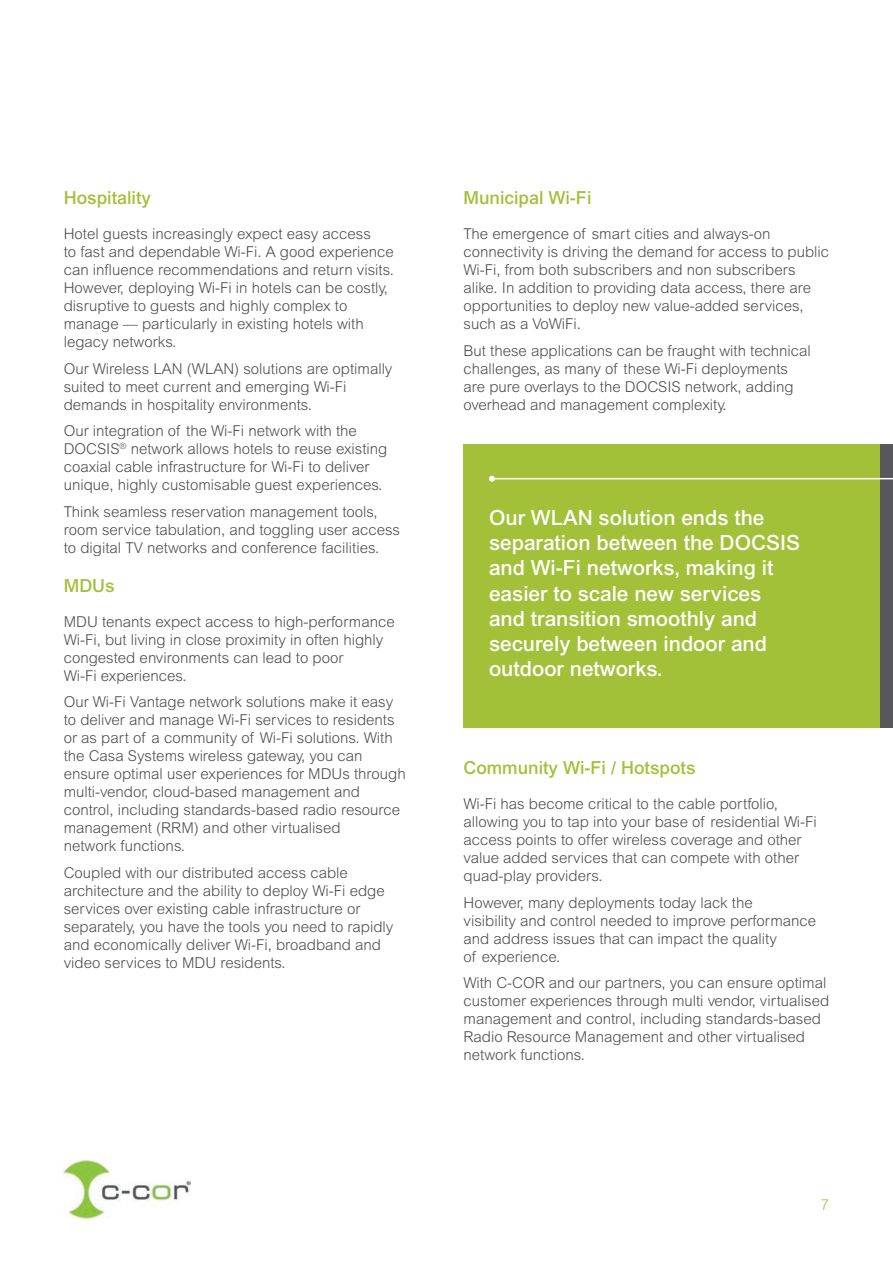
<style>
.page{position:relative;width:893px;height:1263px;background:#fff}
.page>*{position:absolute;margin:0;border:0;box-sizing:border-box;transform-origin:0 0}
.t1{font:500 21px/25.2px "Arial MT Std";color:#fff}
.t2{font:500 18px "Arial MT Std";color:#a3c039}
.t3{font:300 15px/18px "Arial MT Std";color:#4c4d4e}
.t4{font:300 15px "Arial MT Std";color:#a3c039}
</style>
<div class="page">
<img style="left:64px;top:1161px;width:127px;height:57px">
<div style="left:463px;top:444px;width:430px;height:283px;background:#a3c039"></div>
<div style="left:880px;top:444px;width:13px;height:283px;background:#58575b"></div>
<hr style="left:492px;top:478px;width:401px;height:1px;background:#fff">
<svg style="left:489px;top:476px;width:6px;height:6px"></svg>
<p class="t2" style="left:64px;top:188px;width:89px">Hospitality</p>
<p class="t3" style="left:64px;top:225px;width:332px">Hotel guests increasingly expect easy access<br>to fast and dependable Wi-Fi. A good experience can influence recommendations and return visits.<br>However, deploying Wi-Fi in hotels can be costly, disruptive to guests and highly complex to manage — particularly in existing hotels with legacy networks.</p>
<p class="t3" style="left:64px;top:360px;width:330px">Our Wireless LAN (WLAN) solutions are optimally suited to meet current and emerging Wi-Fi demands in hospitality environments.</p>
<p class="t3" style="left:64px;top:422px;width:325px">Our integration of the Wi-Fi network with the DOCSIS<sup>®</sup> network allows hotels to reuse existing coaxial cable infrastructure for Wi-Fi to deliver unique, highly customisable guest experiences.</p>
<p class="t3" style="left:64px;top:503px;width:338px">Think seamless reservation management tools, room service tabulation, and toggling user access to digital TV networks and conference facilities.</p>
<p class="t2" style="left:64px;top:575px;width:53px">MDUs</p>
<p class="t3" style="left:64px;top:612px;width:332px">MDU tenants expect access to high-performance Wi-Fi, but living in close proximity in often highly congested environments can lead to poor<br>Wi-Fi experiences.</p>
<p class="t3" style="left:64px;top:693px;width:344px">Our Wi-Fi Vantage network solutions make it easy to deliver and manage Wi-Fi services to residents or as part of a community of Wi-Fi solutions. With the Casa Systems wireless gateway, you can ensure optimal user experiences for MDUs through multi-vendor, cloud-based management and control, including standards-based radio resource management (RRM) and other virtualised<br>network functions.</p>
<p class="t3" style="left:64px;top:863px;width:331px">Coupled with our distributed access cable architecture and the ability to deploy Wi-Fi edge services over existing cable infrastructure or separately, you have the tools you need to rapidly and economically deliver Wi-Fi, broadband and video services to MDU residents.</p>
<p class="t2" style="left:463px;top:188px;width:130px">Municipal Wi-Fi</p>
<p class="t3" style="left:463px;top:225px;width:367px">The emergence of smart cities and always-on connectivity is driving the demand for access to public Wi-Fi, from both subscribers and non subscribers alike. In addition to providing data access, there are opportunities to deploy new value-added services, such as a VoWiFi.</p>
<p class="t3" style="left:463px;top:342px;width:349px">But these applications can be fraught with technical challenges, as many of these Wi-Fi deployments are pure overlays to the DOCSIS network, adding overhead and management complexity.</p>
<h1 class="t1" style="left:489px;top:505px;width:313px">Our WLAN solution ends the separation between the DOCSIS and Wi-Fi networks, making it easier to scale new services and transition smoothly and securely between indoor and outdoor networks.</h1>
<p class="t2" style="left:463px;top:757px;width:234px">Community Wi-Fi / Hotspots</p>
<p class="t3" style="left:463px;top:795px;width:355px">Wi-Fi has become critical to the cable portfolio, allowing you to tap into your base of residential Wi-Fi access points to offer wireless coverage and other value added services that can compete with other quad-play providers.</p>
<p class="t3" style="left:463px;top:893px;width:354px">However, many deployments today lack the<br>visibility and control needed to improve performance and address issues that can impact the quality<br>of experience.</p>
<p class="t3" style="left:463px;top:974px;width:367px">With C-COR and our partners, you can ensure optimal customer experiences through multi vendor, virtualised management and control, including standards-based Radio Resource Management and other virtualised network functions.</p>
<p class="t4" style="left:821px;top:1196px;width:10px">7</p>
</div>
